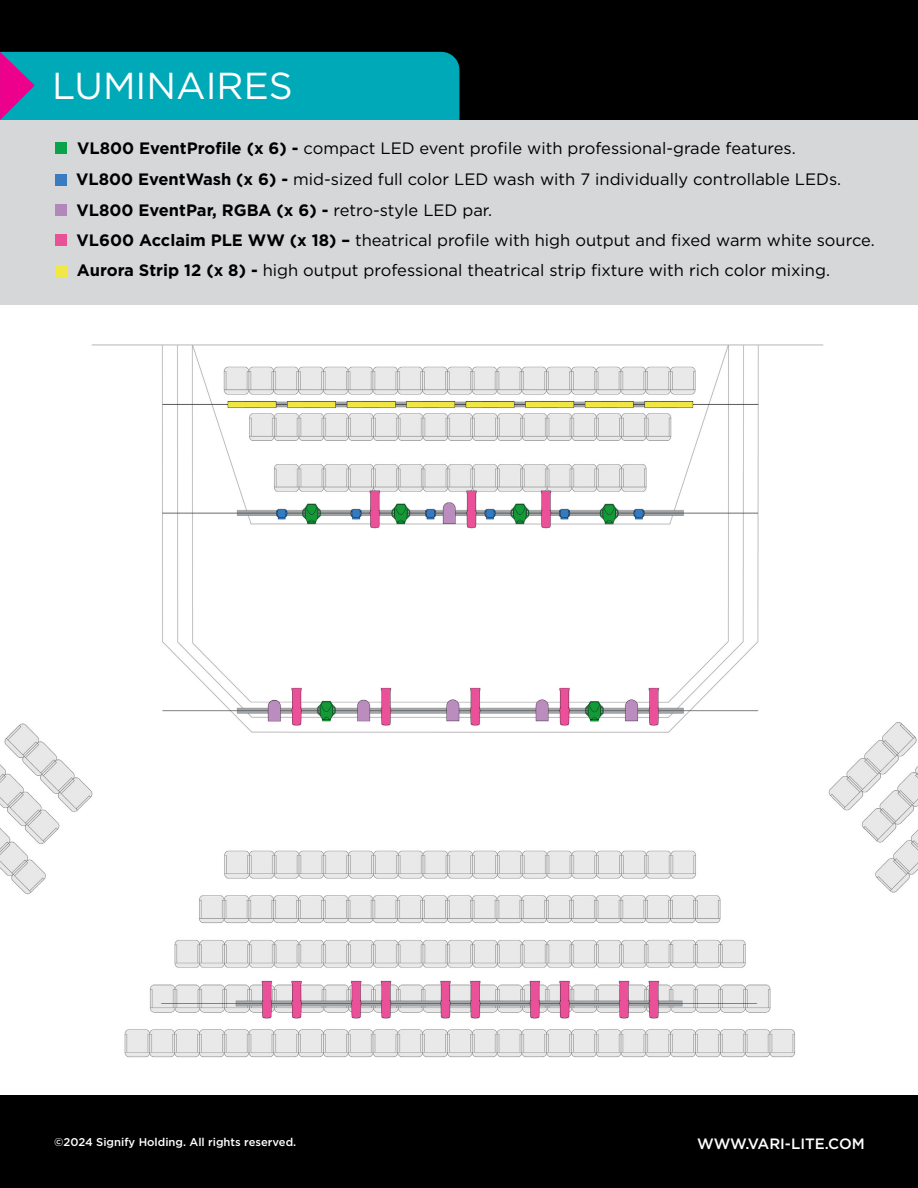
<style>
.page{position:relative;width:918px;height:1188px;background:#fff}
.page>*{position:absolute;margin:0;border:0;box-sizing:border-box;transform-origin:0 0}
.t1{font:37.5px "Gotham";color:#fff}
.t2{font:16.5px/30.3px "Gotham";color:#000}
.t3{font:500 15px "Gotham";color:#fff}
.t4{font:500 11.25px "Gotham";color:#fff}
.s1{font-weight:700}
</style>
<div class="page">
<div style="left:0;top:0;width:918px;height:120px;background:#000"></div>
<div style="left:0;top:52px;width:459px;height:68px;background:#00a9b7"></div>
<div style="left:0;top:1096px;width:918px;height:92px;background:#000"></div>
<img style="left:0;top:344px;width:918px;height:714px">
<div style="left:0;top:120px;width:918px;height:184px;background:#d5d7d8"></div>
<div style="left:55px;top:204px;width:12px;height:12px;background:#b287bc"></div>
<div style="left:55px;top:234px;width:12px;height:12px;background:#e95297"></div>
<div style="left:55px;top:174px;width:12px;height:11px;background:#397cc0"></div>
<div style="left:55px;top:265px;width:12px;height:11px;background:#f1e846"></div>
<div style="left:55px;top:142px;width:12px;height:12px;background:#0aa24a"></div>
<h1 class="t1" style="left:52px;top:62px;width:242px">LUMINAIRES</h1>
<p class="t2" style="left:77px;top:132px;width:720px"><span class="s1">VL800 EventProfile (x 6) -</span> compact LED event profile with professional-grade features.</p>
<p class="t2" style="left:76px;top:164px;width:800px"><span class="s1">VL800 EventWash (x 6) -</span> mid-sized full color LED wash with 7 individually controllable LEDs.<br><span class="s1">VL800 EventPar, RGBA (x 6) -</span> retro-style LED par.<br><span class="s1">VL600 Acclaim PLE WW (x 18) –</span> theatrical profile with high output and fixed warm white source.<br><span class="s1">Aurora Strip 12 (x 8) -</span> high output professional theatrical strip fixture with rich color mixing.</p>
<p class="t4" style="left:54px;top:1134px;width:244px">©2024 Signify Holding. All rights reserved.</p>
<p class="t3" style="left:697px;top:1134px;width:169px">WWW.VARI-LITE.COM</p>
</div>
